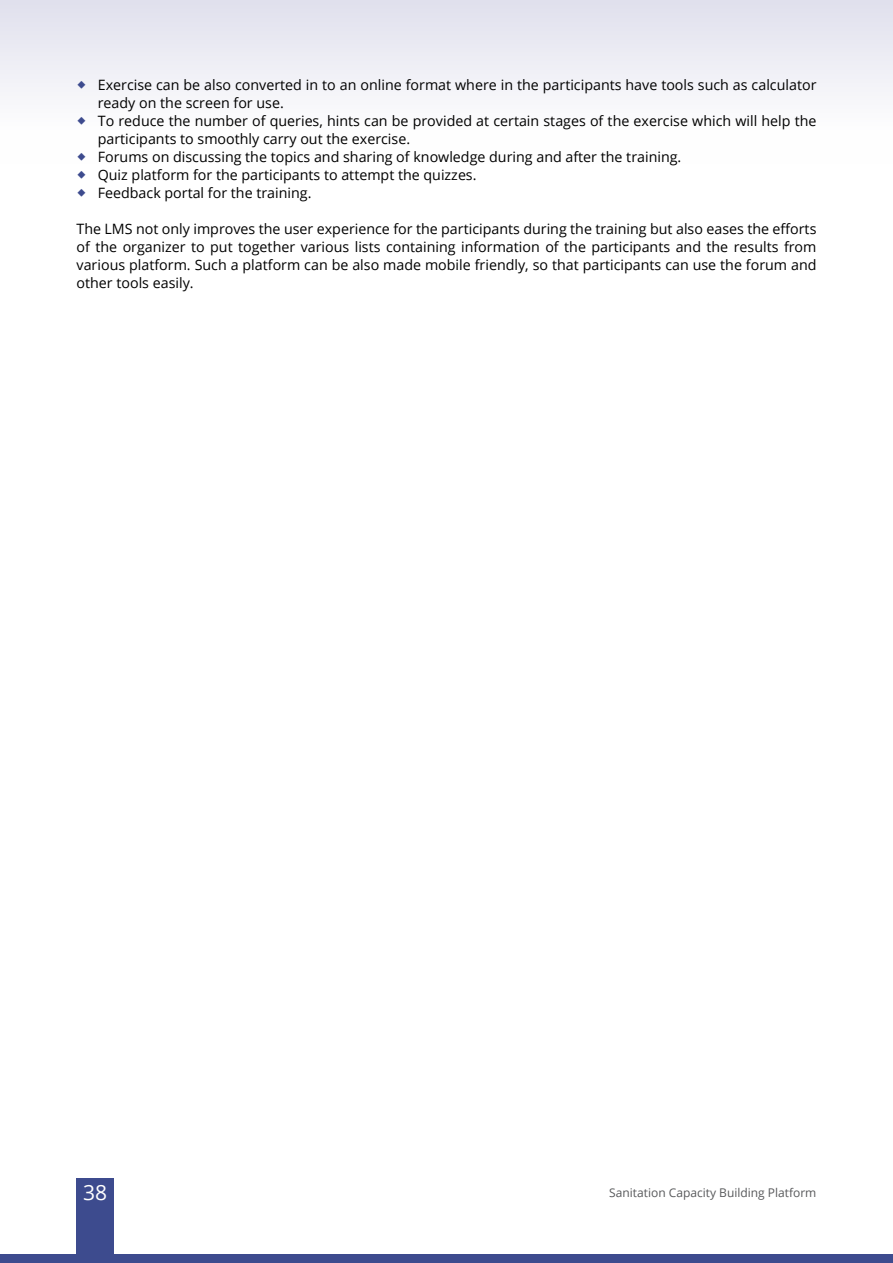
<style>
.page{position:relative;width:893px;height:1263px;background:#fff}
.page>*{position:absolute;margin:0;border:0;box-sizing:border-box;transform-origin:0 0}
.t1{font:21px "Open Sans";color:#fff}
.t2{font:14.25px/18px "Open Sans";color:#000}
.t3{font:12px "Open Sans";color:#58595b}
</style>
<div class="page">
<div style="left:0;top:0;width:893px;height:164px;background:linear-gradient(to bottom,#e1e1ed,#fff)"></div>
<div style="left:77px;top:1178px;width:37px;height:85px;background:#3d4b8e"></div>
<div style="left:0;top:1254px;width:893px;height:9px;background:#3d4b8e"></div>
<svg style="left:78px;top:81px;width:8px;height:8px"></svg>
<svg style="left:78px;top:117px;width:8px;height:8px"></svg>
<svg style="left:78px;top:153px;width:8px;height:8px"></svg>
<p class="t2" style="left:98px;top:75px;width:720px">Exercise can be also converted in to an online format where in the participants have tools such as calculator ready on the screen for use.<br>To reduce the number of queries, hints can be provided at certain stages of the exercise which will help the participants to smoothly carry out the exercise.<br>Forums on discussing the topics and sharing of knowledge during and after the training.<br>Quiz platform for the participants to attempt the quizzes.<br>Feedback portal for the training.</p>
<p class="t2" style="left:77px;top:219px;width:741px;text-align:justify">The LMS not only improves the user experience for the participants during the training but also eases the efforts of the organizer to put together various lists containing information of the participants and the results from various platform. Such a platform can be also made mobile friendly, so that participants can use the forum and other tools easily.</p>
<h1 class="t1" style="left:83px;top:1178px;width:26px">38</h1>
<p class="t3" style="left:609px;top:1184px;width:209px">Sanitation Capacity Building Platform</p>
</div>
